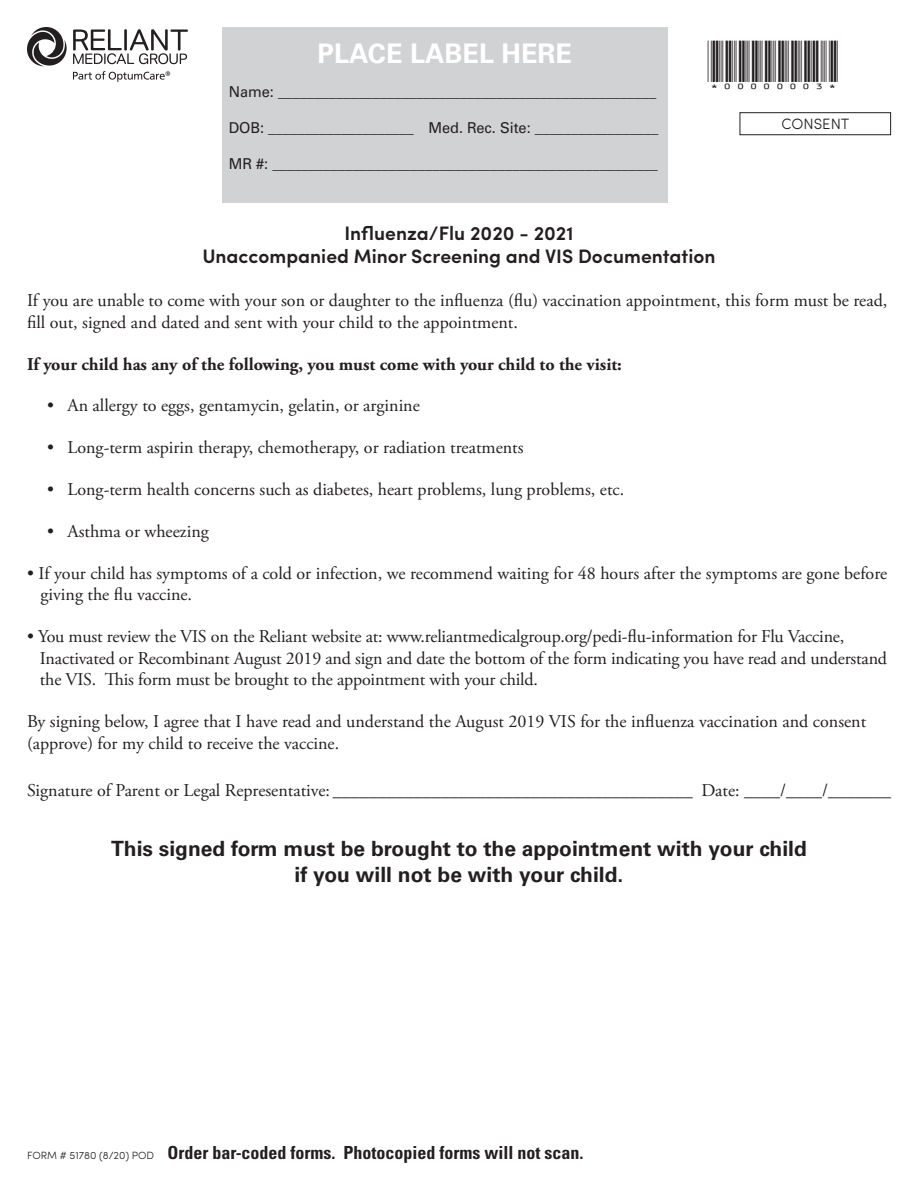
<style>
.page{position:relative;width:918px;height:1188px;background:#fff}
.page>*{position:absolute;margin:0;border:0;box-sizing:border-box;transform-origin:0 0}
.t1{font:700 27px "Univers LT Std";color:#fff}
.t2{font:700 21px/25.2px "Univers LT Std";color:#231f20;text-align:center}
.t3{font:600 19.5px/23.4px "Sofia Pro";color:#231f20;text-align:center}
.t4{font:18px/21.6px "Adobe Garamond Pro";color:#231f20}
.t5{font:700 condensed 18px "Univers LT Std";color:#231f20}
.t6{font:700 18px "Adobe Garamond Pro";color:#231f20}
.t7{font:15px "Univers LT Std";color:#231f20}
.t8{font:300 15px "Sofia Pro";color:#231f20}
.t9{font:13.5px "ID Automation HC39 M";color:#231f20}
.s1{font-family:"Sofia Pro";font-weight:300;font-stretch:normal;font-size:10.5px}
</style>
<div class="page">
<div style="left:740px;top:112px;width:151px;height:23px;border:1px solid #231f20"></div>
<div style="left:222px;top:27px;width:446px;height:176px;background:#d1d2d4"></div>
<svg style="left:27px;top:27px;width:40px;height:39px"></svg>
<svg style="left:73px;top:29px;width:115px;height:35px"></svg>
<svg style="left:73px;top:71px;width:97px;height:11px"></svg>
<h1 class="t1" style="left:318px;top:38px;width:256px">PLACE LABEL HERE</h1>
<p class="t7" style="left:229px;top:82px;width:429px">Name: ____________________________________________________</p>
<p class="t7" style="left:229px;top:118px;width:431px">DOB: ____________________ Med. Rec. Site: _________________</p>
<p class="t7" style="left:229px;top:154px;width:431px">MR #: _____________________________________________________</p>
<p class="t9" style="left:708px;top:70px;width:133px">*00000003*</p>
<p class="t8" style="left:782px;top:113px;width:69px">CONSENT</p>
<p class="t3" style="left:202px;top:220px;width:515px">Influenza/Flu 2020 - 2021<br>Unaccompanied Minor Screening and VIS Documentation</p>
<p class="t4" style="left:27px;top:290px;width:862px">If you are unable to come with your son or daughter to the influenza (flu) vaccination appointment, this form must be read, fill out, signed and dated and sent with your child to the appointment.</p>
<p class="t6" style="left:27px;top:353px;width:597px">If your child has any of the following, you must come with your child to the visit:</p>
<p class="t4" style="left:47px;top:396px;width:374px">• An allergy to eggs, gentamycin, gelatin, or arginine</p>
<p class="t4" style="left:47px;top:437px;width:478px">• Long-term aspirin therapy, chemotherapy, or radiation treatments</p>
<p class="t4" style="left:47px;top:479px;width:579px">• Long-term health concerns such as diabetes, heart problems, lung problems, etc.</p>
<p class="t4" style="left:47px;top:521px;width:163px">• Asthma or wheezing</p>
<p class="t4" style="left:40px;top:563px;width:848px;text-indent:-14px">• If your child has symptoms of a cold or infection, we recommend waiting for 48 hours after the symptoms are gone before giving the flu vaccine.</p>
<p class="t4" style="left:40px;top:626px;width:849px;text-indent:-13px">• You must review the VIS on the Reliant website at: www.reliantmedicalgroup.org/pedi-flu-information for Flu Vaccine,<br>Inactivated or Recombinant August 2019 and sign and date the bottom of the form indicating you have read and understand the VIS. This form must be brought to the appointment with your child.</p>
<p class="t4" style="left:27px;top:711px;width:841px">By signing below, I agree that I have read and understand the August 2019 VIS for the influenza vaccination and consent (approve) for my child to receive the vaccine.</p>
<p class="t4" style="left:27px;top:780px;width:865px">Signature of Parent or Legal Representative: ________________________________________ Date: ____/____/_______</p>
<p class="t2" style="left:111px;top:837px;width:697px">This signed form must be brought to the appointment with your child if you will not be with your child.</p>
<p class="t5" style="left:27px;top:1142px;width:558px"><span class="s1">FORM # 51780 (8/20) POD</span> Order bar-coded forms. Photocopied forms will not scan.</p>
</div>
